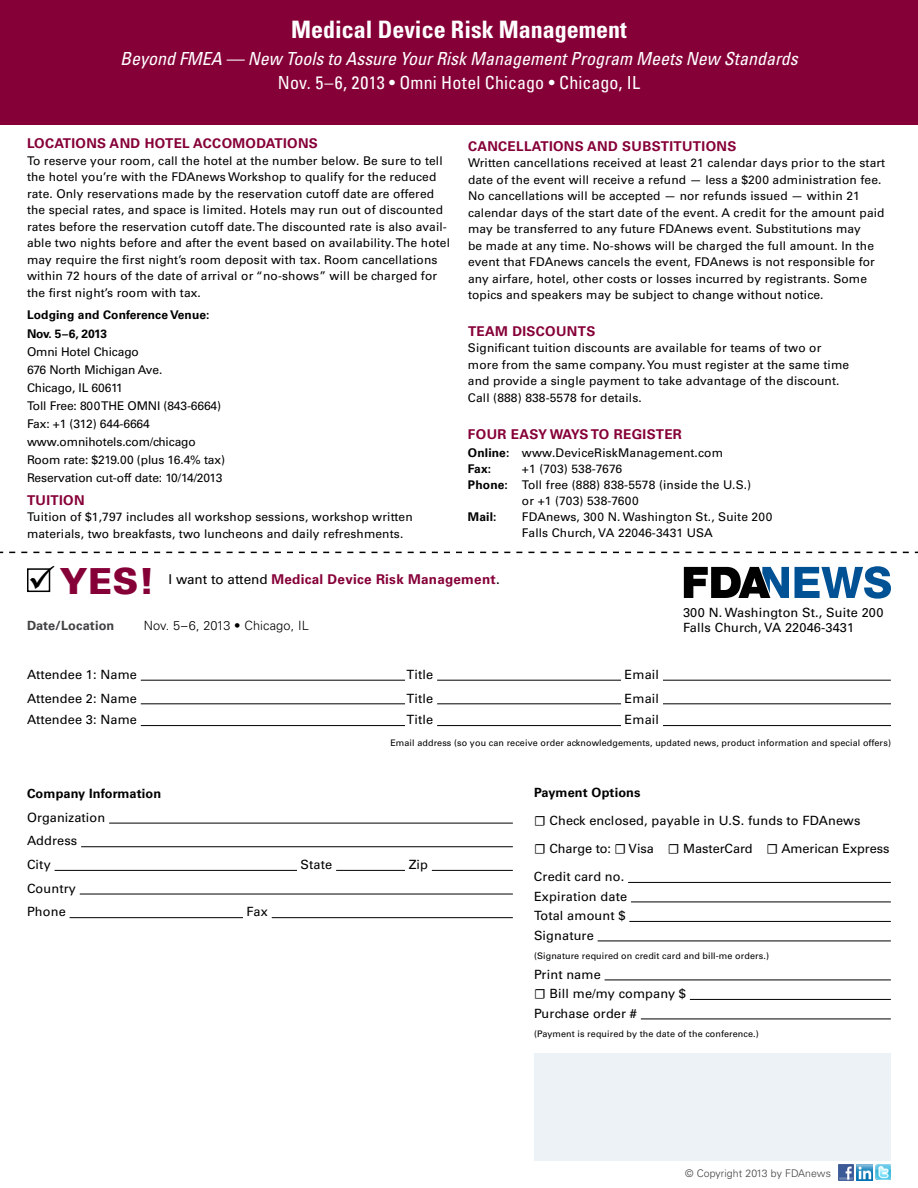
<style>
.page{position:relative;width:918px;height:1188px;background:#fff}
.page>*{position:absolute;margin:0;border:0;box-sizing:border-box;transform-origin:0 0}
.t1{font:900 36px "Univers LT Std";color:#860038}
.t2{font:700 condensed 24px "Univers LT Std";color:#fff}
.t3{font:italic condensed 18px "Univers LT Std";color:#fff}
.t4{font:condensed 18px "Univers LT Std";letter-spacing:.01em;color:#fff}
.t5{font:700 13.5px "Univers LT Std";letter-spacing:.025em;color:#860038}
.t6{font:12.75px/19.5px "Univers LT Std";letter-spacing:.01em;color:#000}
.t7{font:700 12.75px "Univers LT Std";letter-spacing:.01em;color:#000}
.t8{font:300 12.75px "Univers LT Std";letter-spacing:.01em;color:#000}
.t9{font:700 12.75px "Univers LT Std";letter-spacing:.01em;color:#414042}
.t10{font:12px/16.5px "Univers LT Std";letter-spacing:.01em;color:#000}
.t11{font:12px/18px "Univers LT Std";letter-spacing:-.01em;color:#000}
.t12{font:700 12px/18.5px "Univers LT Std";letter-spacing:.01em;color:#000}
.t13{font:300 10.5px "Univers LT Std";letter-spacing:.01em;color:#414042}
.t14{font:9px "Univers LT Std";letter-spacing:.01em;color:#000}
.s1{font-weight:700}
.s2{font-weight:400;color:#000}
.s3{font-family:"Utopia Std";font-weight:700}
</style>
<div class="page">
<hr style="left:141px;top:680px;width:264px;height:1px;background:#000">
<hr style="left:437px;top:680px;width:184px;height:1px;background:#000">
<hr style="left:663px;top:680px;width:228px;height:1px;background:#000">
<hr style="left:141px;top:704px;width:264px;height:1px;background:#000">
<hr style="left:437px;top:704px;width:184px;height:1px;background:#000">
<hr style="left:663px;top:704px;width:228px;height:1px;background:#000">
<hr style="left:141px;top:725px;width:264px;height:1px;background:#000">
<hr style="left:437px;top:725px;width:184px;height:1px;background:#000">
<hr style="left:663px;top:725px;width:228px;height:1px;background:#000">
<hr style="left:109px;top:823px;width:404px;height:1px;background:#000">
<hr style="left:81px;top:846px;width:432px;height:1px;background:#000">
<hr style="left:55px;top:870px;width:242px;height:1px;background:#000">
<hr style="left:336px;top:870px;width:69px;height:1px;background:#000">
<hr style="left:432px;top:870px;width:81px;height:1px;background:#000">
<hr style="left:80px;top:894px;width:433px;height:1px;background:#000">
<hr style="left:70px;top:917px;width:173px;height:1px;background:#000">
<hr style="left:272px;top:917px;width:241px;height:1px;background:#000">
<svg style="left:0;top:552px;width:918px;height:1px"></svg>
<hr style="left:628px;top:882px;width:263px;height:1px;background:#000">
<hr style="left:631px;top:902px;width:260px;height:1px;background:#000">
<hr style="left:629px;top:921px;width:262px;height:1px;background:#000">
<hr style="left:598px;top:941px;width:293px;height:1px;background:#000">
<hr style="left:605px;top:980px;width:286px;height:1px;background:#000">
<hr style="left:690px;top:999px;width:201px;height:1px;background:#000">
<hr style="left:641px;top:1019px;width:250px;height:1px;background:#000">
<div style="left:534px;top:1053px;width:357px;height:108px;background:#edf2f6"></div>
<div style="left:27px;top:568px;width:23px;height:24px;border:2px solid #000"></div>
<svg style="left:795px;top:566px;width:96px;height:33px"></svg>
<svg style="left:684px;top:567px;width:105px;height:31px"></svg>
<div style="left:0;top:0;width:918px;height:124px;background:#860038"></div>
<img style="left:838px;top:1164px;width:16px;height:16px">
<img style="left:876px;top:1164px;width:15px;height:16px">
<img style="left:857px;top:1164px;width:16px;height:16px">
<h2 class="t2" style="left:291px;top:15px;width:337px">Medical Device Risk Management</h2>
<h3 class="t3" style="left:120px;top:48px;width:679px">Beyond FMEA — New Tools to Assure Your Risk Management Program Meets New Standards</h3>
<h3 class="t4" style="left:278px;top:72px;width:364px">Nov. 5–6, 2013 • Omni Hotel Chicago • Chicago, IL</h3>
<p class="t5" style="left:27px;top:136px;width:292px">LOCATIONS AND HOTEL ACCOMODATIONS</p>
<p class="t10" style="left:27px;top:152px;width:425px">To reserve your room, call the hotel at the number below. Be sure to tell the hotel you’re with the FDAnews Workshop to qualify for the reduced rate. Only reservations made by the reservation cutoff date are offered the special rates, and space is limited. Hotels may run out of discounted rates before the reservation cutoff date. The discounted rate is also avail&shy;able two nights before and after the event based on availability. The hotel may require the first night’s room deposit with tax. Room cancellations within 72 hours of the date of arrival or “no-shows” will be charged for the first night’s room with tax.</p>
<p class="t12" style="left:27px;top:306px;width:184px">Lodging and Conference Venue:<br>Nov. 5–6, 2013</p>
<p class="t11" style="left:27px;top:342px;width:199px">Omni Hotel Chicago<br>676 North Michigan Ave.<br>Chicago, IL 60611<br>Toll Free: 800 THE OMNI (843-6664)<br>Fax: +1 (312) 644-6664 www.omnihotels.com/chicago<br>Room rate: $219.00 (plus 16.4% tax)<br>Reservation cut-off date: 10/14/2013</p>
<p class="t5" style="left:27px;top:492px;width:28px">Tuition</p>
<p class="t10" style="left:27px;top:509px;width:387px">Tuition of $1,797 includes all workshop sessions, workshop written materials, two breakfasts, two luncheons and daily refreshments.</p>
<p class="t5" style="left:468px;top:138px;width:270px">CANCELLATIONS AND SUBSTITUTIONS</p>
<p class="t10" style="left:468px;top:155px;width:418px">Written cancellations received at least 21 calendar days prior to the start date of the event will receive a refund — less a $200 administration fee.<br>No cancellations will be accepted — nor refunds issued — within 21 calendar days of the start date of the event. A credit for the amount paid may be transferred to any future FDAnews event. Substitutions may<br>be made at any time. No-shows will be charged the full amount. In the event that FDAnews cancels the event, FDAnews is not responsible for any airfare, hotel, other costs or losses incurred by registrants. Some topics and speakers may be subject to change without notice.</p>
<p class="t5" style="left:468px;top:323px;width:129px">TEAM DISCOUNTS</p>
<p class="t10" style="left:468px;top:340px;width:383px">Significant tuition discounts are available for teams of two or more from the same company. You must register at the same time and provide a single payment to take advantage of the discount.<br>Call (888) 838-5578 for details.</p>
<p class="t5" style="left:468px;top:426px;width:215px">FOUR EASY WAYS TO REGISTER</p>
<p class="t10" style="left:468px;top:445px;width:257px"><span class="s1">Online:</span> www.DeviceRiskManagement.com<br><span class="s1">Fax:</span></p>
<p class="t10" style="left:522px;top:461px;width:102px">+1 (703) 538-7676</p>
<p class="t10" style="left:468px;top:477px;width:285px"><span class="s1">Phone:</span> Toll free (888) 838-5578 (inside the U.S.)</p>
<p class="t10" style="left:522px;top:493px;width:118px">or +1 (703) 538-7600</p>
<p class="t12" style="left:468px;top:508px;width:30px">Mail:</p>
<p class="t10" style="left:522px;top:509px;width:252px">FDAnews, 300 N. Washington St., Suite 200<br>Falls Church, VA 22046-3431 USA</p>
<h1 class="t1" style="left:28px;top:559px;width:128px"><sup>z</sup>Yes!</h1>
<p class="t5" style="left:169px;top:571px;width:333px"><span class="s2">I want to attend</span> Medical Device Risk Management<span class="s2">.</span></p>
<p class="t9" style="left:27px;top:618px;width:89px">Date/Location</p>
<p class="t8" style="left:144px;top:618px;width:166px">Nov. 5–6, 2013 • Chicago, IL</p>
<p class="t6" style="left:683px;top:605px;width:202px;line-height:15px">300 N. Washington St., Suite 200<br>Falls Church, VA 22046-3431</p>
<p class="t6" style="left:27px;top:665px;width:111px">Attendee 1: Name</p>
<p class="t6" style="left:406px;top:665px;width:28px">Title</p>
<p class="t6" style="left:625px;top:665px;width:36px">Email</p>
<p class="t6" style="left:27px;top:688px;width:111px">Attendee 2: Name</p>
<p class="t6" style="left:406px;top:688px;width:28px">Title</p>
<p class="t6" style="left:625px;top:688px;width:36px">Email</p>
<p class="t6" style="left:27px;top:710px;width:111px">Attendee 3: Name</p>
<p class="t6" style="left:406px;top:710px;width:28px">Title</p>
<p class="t6" style="left:625px;top:710px;width:36px">Email</p>
<p class="t14" style="left:390px;top:738px;width:502px">Email address (so you can receive order acknowledgements, updated news, product information and special offers)</p>
<p class="t7" style="left:27px;top:786px;width:136px">Company Information</p>
<p class="t6" style="left:27px;top:806px;width:80px;line-height:23.7px">Organization<br>Address<br>City</p>
<p class="t6" style="left:27px;top:876px;width:50px;line-height:23.7px">Country<br>Phone</p>
<p class="t6" style="left:247px;top:902px;width:23px">Fax</p>
<p class="t6" style="left:301px;top:855px;width:33px">State</p>
<p class="t6" style="left:409px;top:855px;width:21px">Zip</p>
<p class="t7" style="left:534px;top:785px;width:108px">Payment Options</p>
<p class="t6" style="left:534px;top:811px;width:328px"><span class="s3">☐</span> Check enclosed, payable in U.S. funds to FDAnews</p>
<p class="t6" style="left:534px;top:839px;width:357px"><span class="s3">☐</span> Charge to: <span class="s3">☐</span> Visa <span class="s3">☐</span> MasterCard <span class="s3">☐</span> American Express</p>
<p class="t6" style="left:534px;top:867px;width:95px">Credit card no.<br>Expiration date<br>Total amount $<br>Signature</p>
<p class="t14" style="left:534px;top:951px;width:237px">(Signature required on credit card and bill-me orders.)</p>
<p class="t6" style="left:534px;top:964px;width:154px">Print name<br><span class="s3">☐</span> Bill me/my company $<br>Purchase order #</p>
<p class="t14" style="left:534px;top:1029px;width:226px">(Payment is required by the date of the conference.)</p>
<p class="t13" style="left:685px;top:1166px;width:147px">© Copyright 2013 by FDAnews</p>
</div>
